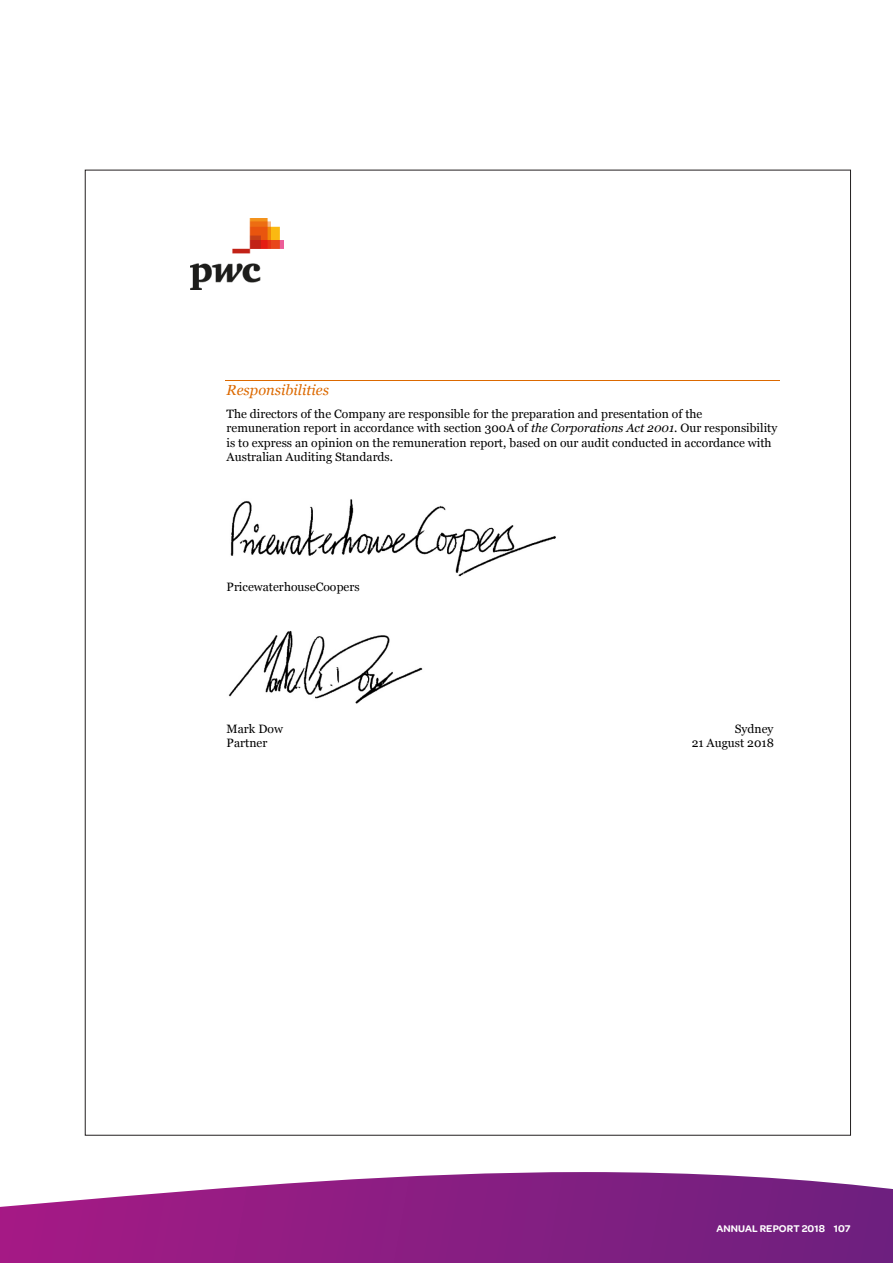
<style>
.page{position:relative;width:893px;height:1263px;background:#fff}
.page>*{position:absolute;margin:0;border:0;box-sizing:border-box;transform-origin:0 0}
.t1{font:italic 14.55px "Georgia";color:#dc6900}
.t2{font:12.15px/14.5px "Georgia";color:#000}
.t3{font:600 10.5px "Omnes";letter-spacing:.01em;color:#fff}
.s1{font-style:italic}
</style>
<div class="page">
<svg style="left:0;top:1172px;width:893px;height:91px;background:#953790"></svg>
<img style="left:191px;top:219px;width:93px;height:71px">
<hr style="left:225px;top:380px;width:554px;height:1px;background:#dc6900">
<img style="left:230px;top:499px;width:326px;height:78px">
<img style="left:228px;top:630px;width:195px;height:74px">
<p class="t1" style="left:227px;top:380px;width:104px">Responsibilities</p>
<p class="t2" style="left:227px;top:406px;width:552px">The directors of the Company are responsible for the preparation and presentation of the remuneration report in accordance with section 300A of <span class="s1">the Corporations Act 2001</span>. Our responsibility is to express an opinion on the remuneration report, based on our audit conducted in accordance with Australian Auditing Standards.</p>
<p class="t2" style="left:227px;top:579px;width:134px">PricewaterhouseCoopers</p>
<p class="t2" style="left:227px;top:721px;width:58px">Mark Dow</p>
<p class="t2" style="left:735px;top:721px;width:40px">Sydney</p>
<p class="t2" style="left:227px;top:734px;width:42px">Partner</p>
<p class="t2" style="left:692px;top:734px;width:84px">21 August 2018</p>
<p class="t3" style="left:716px;top:1222px;width:136px">ANNUAL REPORT 2018 107</p>
</div>
